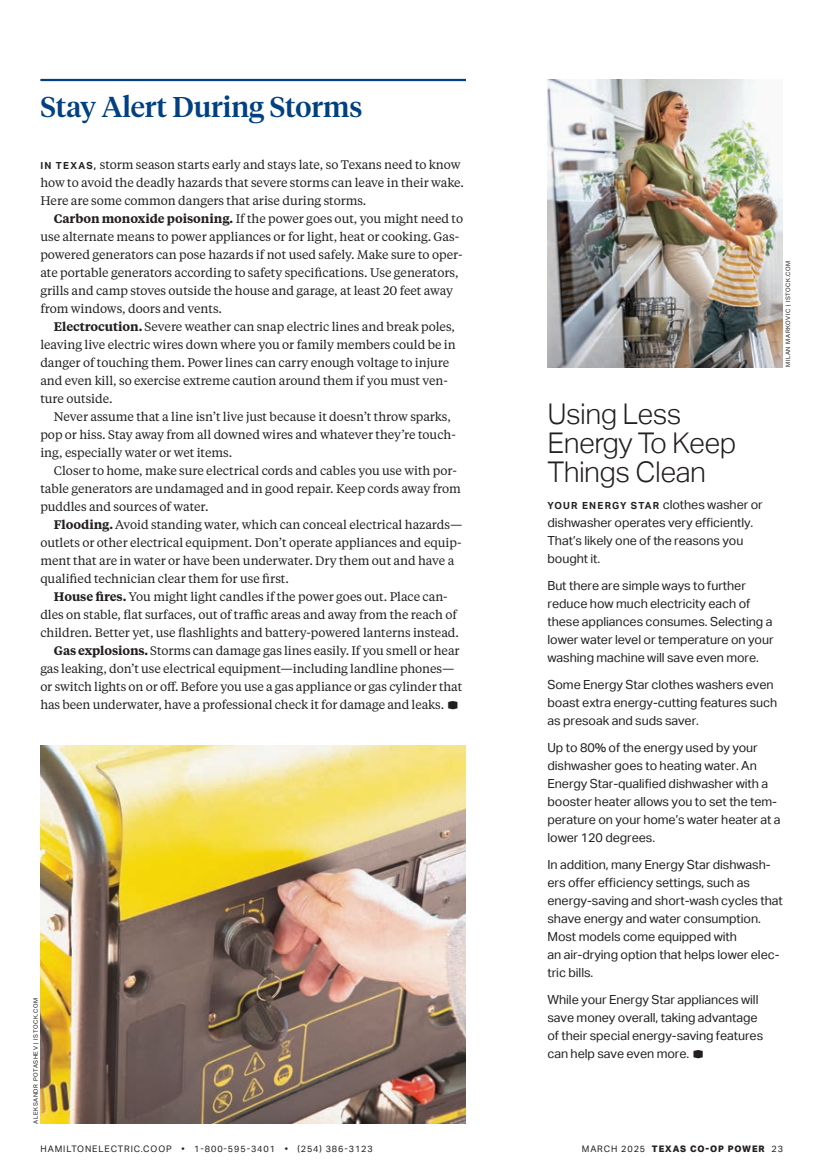
<style>
.page{position:relative;width:837px;height:1175px;background:#fff}
.page>*{position:absolute;margin:0;border:0;box-sizing:border-box;transform-origin:0 0}
.t1{font:300 28.5px/29.2px "Aktiv Grotesk";letter-spacing:-.02em;color:#231f20}
.t2{font:500 28.5px "Tiempos Headline";color:#014081}
.t3{font:12.6px/18px "Aktiv Grotesk";letter-spacing:-.005em;color:#231f20}
.t4{font:12.3px/18px "Tiempos Text";letter-spacing:-.005em;color:#231f20}
.t5{font:9px "Aktiv Grotesk";letter-spacing:.1em;color:#231f20}
.t6{font:800 9px "Aktiv Grotesk";letter-spacing:.1em;color:#231f20}
.t7{font:6px "Aktiv Grotesk";letter-spacing:.1em;color:#231f20}
.s1{font-family:"Aktiv Grotesk";font-weight:700;font-size:9.75px}
.s2{font-weight:600}
.s3{font-family:"TCP Logo Font";font-size:13.8px}
.s4{font-weight:700;font-size:9.75px}
.s5{font-weight:400}
</style>
<div class="page">
<hr style="left:40px;top:79px;width:426px;height:2px;background:#014081">
<img style="left:40px;top:745px;width:426px;height:378px">
<img style="left:548px;top:79px;width:235px;height:288px">
<h1 class="t2" style="left:40px;top:87px;width:324px">Stay Alert During Storms</h1>
<p class="t4" style="left:40px;top:155px;width:425px"><span class="s1">IN TEX AS,</span> storm season starts early and stays late, so Texans need to know how to avoid the deadly hazards that severe storms can leave in their wake.<br>Here are some common dangers that arise during storms.</p>
<p class="t4" style="left:40px;top:209px;width:424px;text-indent:14px"><span class="s2">Carbon monoxide poisoning.</span> If the power goes out, you might need to use alternate means to power appliances or for light, heat or cooking. Gas&shy;powered generators can pose hazards if not used safely. Make sure to oper&shy;ate portable generators according to safety specifications. Use generators, grills and camp stoves outside the house and garage, at least 20 feet away from windows, doors and vents.</p>
<p class="t4" style="left:40px;top:317px;width:417px;text-indent:14px"><span class="s2">Electrocution.</span> Severe weather can snap electric lines and break poles, leaving live electric wires down where you or family members could be in danger of touching them. Power lines can carry enough voltage to injure and even kill, so exercise extreme caution around them if you must ven&shy;ture outside.</p>
<p class="t4" style="left:40px;top:407px;width:417px;text-indent:14px">Never assume that a line isn’t live just because it doesn’t throw sparks, pop or hiss. Stay away from all downed wires and whatever they’re touch&shy;ing, especially water or wet items.</p>
<p class="t4" style="left:40px;top:461px;width:422px;text-indent:14px">Closer to home, make sure electrical cords and cables you use with por&shy;table generators are undamaged and in good repair. Keep cords away from puddles and sources of water.</p>
<p class="t4" style="left:40px;top:515px;width:424px;text-indent:14px"><span class="s2">Flooding.</span> Avoid standing water, which can conceal electrical hazards— outlets or other electrical equipment. Don’t operate appliances and equip&shy;ment that are in water or have been underwater. Dry them out and have a qualified technician clear them for use first.</p>
<p class="t4" style="left:54px;top:587px;width:395px"><span class="s2">House fires.</span> You might light candles if the power goes out. Place can-</p>
<p class="t4" style="left:40px;top:605px;width:418px">dles on stable, flat surfaces, out of traffic areas and away from the reach of</p>
<p class="t4" style="left:40px;top:623px;width:420px">children. Better yet, use flashlights and battery-powered lanterns instead.</p>
<p class="t4" style="left:54px;top:641px;width:407px"><span class="s2">Gas explosions.</span> Storms can damage gas lines easily. If you smell or hear</p>
<p class="t4" style="left:40px;top:659px;width:416px">gas leaking, don’t use electrical equipment—including landline phones—</p>
<p class="t4" style="left:40px;top:677px;width:423px">or switch lights on or off. Before you use a gas appliance or gas cylinder that</p>
<p class="t4" style="left:40px;top:695px;width:421px">has been underwater, have a professional check it for damage and leaks. <span class="s3">D</span></p>
<p class="t7" style="left:32px;top:1123px;width:127px;rotate:-90deg">ALEKSANDR POTASHEV | ISTOCK.COM</p>
<p class="t7" style="left:784px;top:367px;width:108px;rotate:-90deg">MILAN MARKOVIC | ISTOCK.COM</p>
<h1 class="t1" style="left:548px;top:399px;width:190px">Using Less<br>Energy To Keep<br>Things Clean</h1>
<p class="t3" style="left:548px;top:495px;width:217px"><span class="s4">YOUR ENERGY STAR</span> clothes washer or dishwasher operates very efficiently.<br>That’s likely one of the reasons you bought it.</p>
<p class="t3" style="left:548px;top:576px;width:228px">But there are simple ways to further reduce how much electricity each of these appliances consumes. Selecting a lower water level or temperature on your washing machine will save even more.</p>
<p class="t3" style="left:548px;top:675px;width:231px">Some Energy Star clothes washers even boast extra energy-cutting features such as presoak and suds saver.</p>
<p class="t3" style="left:547px;top:738px;width:235px">Up to 80% of the energy used by your dishwasher goes to heating water. An Energy Star-qualified dishwasher with a booster heater allows you to set the tem&shy;perature on your home’s water heater at a lower 120 degrees.</p>
<p class="t3" style="left:548px;top:855px;width:237px">In addition, many Energy Star dishwash&shy;ers offer efficiency settings, such as energy-saving and short-wash cycles that shave energy and water consumption.<br>Most models come equipped with<br>an air-drying option that helps lower elec&shy;tric bills.</p>
<p class="t3" style="left:548px;top:990px;width:217px">While your Energy Star appliances will save money overall, taking advantage of their special energy-saving features can help save even more. <span class="s3">D</span></p>
<p class="t5" style="left:40px;top:1143px;width:334px">HAMILTONELECTRIC.COOP • 1-800-595-3401 • (254) 386-3123</p>
<p class="t6" style="left:582px;top:1143px;width:203px"><span class="s5">MARCH 2025</span> TEXAS CO-OP POWER <span class="s5">23</span></p>
</div>
